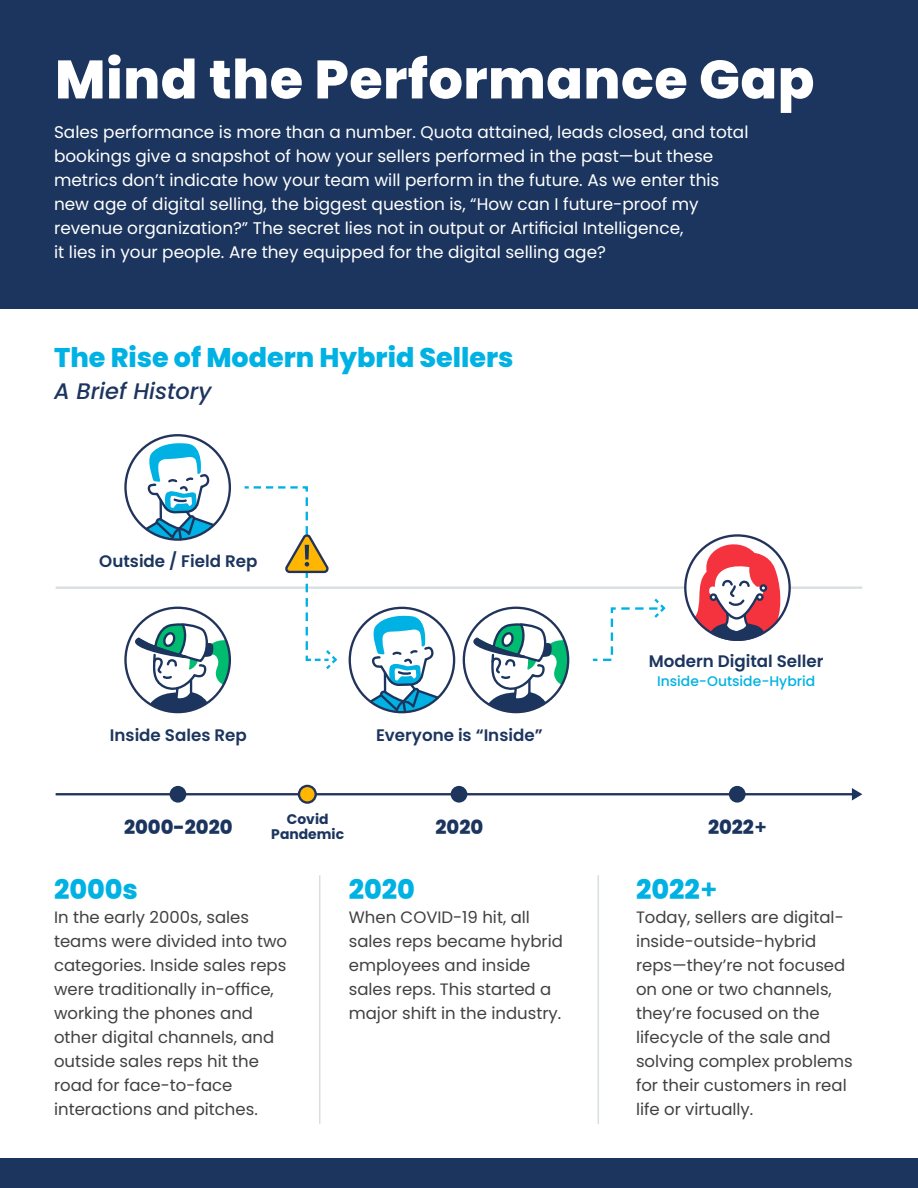
<style>
.page{position:relative;width:918px;height:1188px;background:#fff}
.page>*{position:absolute;margin:0;border:0;box-sizing:border-box;transform-origin:0 0}
.t1{font:800 54px "Poppins";letter-spacing:.01em;color:#fff}
.t2{font:800 27px "Poppins";color:#00b2e3}
.t3{font:italic 500 22.5px "Poppins";color:#1c355e}
.t4{font:800 19.5px "Poppins";color:#1c355e}
.t5{font:16.8px/24px "Poppins";color:#fff}
.t6{font:600 16.65px "Poppins";color:#1c355e}
.t7{font:16.5px/24px "Poppins";color:#414042}
.t8{font:500 13.95px "Poppins";color:#00b2e3}
.t9{font:700 13.95px/15.3px "Poppins";color:#1c355e;text-align:center}
.s1{font-weight:600}
</style>
<div class="page">
<div style="left:0;top:0;width:918px;height:309px;background:#1c355e"></div>
<div style="left:0;top:1158px;width:918px;height:30px;background:#1c355e"></div>
<hr style="left:56px;top:586px;width:806px;height:3px;background:#d8dfe1">
<svg style="left:126px;top:435px;width:104px;height:105px"></svg>
<svg style="left:126px;top:608px;width:104px;height:104px"></svg>
<svg style="left:135px;top:434px;width:95px;height:366px"></svg>
<div style="left:124px;top:607px;width:107px;height:106px;border:2px solid #22345b;border-radius:50%"></div>
<svg style="left:368px;top:586px;width:73px;height:210px"></svg>
<div style="left:349px;top:607px;width:106px;height:106px;border:2px solid #22345b;border-radius:50%"></div>
<svg style="left:464px;top:608px;width:104px;height:104px"></svg>
<svg style="left:474px;top:586px;width:95px;height:128px"></svg>
<div style="left:463px;top:607px;width:106px;height:106px;border:2px solid #22345b;border-radius:50%"></div>
<svg style="left:685px;top:535px;width:105px;height:105px"></svg>
<svg style="left:694px;top:535px;width:89px;height:106px"></svg>
<div style="left:760px;top:584px;width:7px;height:8px;border:2px solid #1c355e;border-radius:50%"></div>
<div style="left:684px;top:534px;width:107px;height:107px;border:2px solid #22345b;border-radius:50%"></div>
<svg style="left:592px;top:598px;width:74px;height:63px"></svg>
<div style="left:170px;top:786px;width:16px;height:17px;background:#1c355e;border-radius:50%"></div>
<div style="left:451px;top:786px;width:16px;height:17px;background:#1c355e;border-radius:50%"></div>
<div style="left:729px;top:786px;width:17px;height:17px;background:#1c355e;border-radius:50%"></div>
<hr style="left:56px;top:793px;width:796px;height:2px;background:#22345b">
<svg style="left:852px;top:788px;width:10px;height:12px"></svg>
<svg style="left:299px;top:786px;width:17px;height:17px"></svg>
<div style="left:298px;top:785px;width:19px;height:19px;border:2px solid #22345b;border-radius:50%"></div>
<svg style="left:245px;top:486px;width:94px;height:184px"></svg>
<hr style="left:319px;top:875px;width:1px;height:249px;background:#d8dfe1">
<hr style="left:598px;top:875px;width:1px;height:249px;background:#d8dfe1">
<p class="t1" style="left:55px;top:48px;width:761px">Mind the Performance Gap</p>
<p class="t5" style="left:54px;top:120px;width:696px">Sales performance is more than a number. Quota attained, leads closed, and total bookings give a snapshot of how your sellers performed in the past—but these metrics don’t indicate how your team will perform in the future. As we enter this new age of digital selling, the biggest question is, “How can I future-proof my revenue organization?” The secret lies not in output or Artificial Intelligence,<br>it lies in your people. Are they equipped for the digital selling age?</p>
<p class="t2" style="left:54px;top:342px;width:461px">The Rise of Modern Hybrid Sellers</p>
<p class="t3" style="left:54px;top:378px;width:159px">A Brief History</p>
<p class="t6" style="left:99px;top:551px;width:160px">Outside / Field Rep</p>
<p class="t6" style="left:110px;top:725px;width:138px">Inside Sales Rep</p>
<p class="t6" style="left:376px;top:725px;width:168px">Everyone is “Inside”</p>
<p class="t6" style="left:649px;top:651px;width:176px">Modern Digital Seller</p>
<p class="t8" style="left:657px;top:673px;width:160px">Inside-Outside-Hybrid</p>
<p class="t4" style="left:124px;top:816px;width:110px">2000-2020</p>
<p class="t9" style="left:271px;top:812px;width:74px">Covid<br>Pandemic</p>
<p class="t4" style="left:435px;top:816px;width:49px">2020</p>
<p class="t4" style="left:708px;top:816px;width:61px">2022<span class="s1">+</span></p>
<p class="t2" style="left:54px;top:874px;width:85px">2000s</p>
<p class="t7" style="left:54px;top:906px;width:235px">In the early 2000s, sales teams were divided into two categories. Inside sales reps were traditionally in-office, working the phones and other digital channels, and outside sales reps hit the road for face-to-face interactions and pitches.</p>
<p class="t2" style="left:349px;top:874px;width:68px">2020</p>
<p class="t7" style="left:349px;top:906px;width:216px">When COVID-19 hit, all sales reps became hybrid employees and inside sales reps. This started a major shift in the industry.</p>
<p class="t2" style="left:636px;top:874px;width:84px">2022<span class="s1">+</span></p>
<p class="t7" style="left:636px;top:906px;width:218px">Today, sellers are digital&shy;inside-outside-hybrid reps—they’re not focused on one or two channels, they’re focused on the lifecycle of the sale and solving complex problems for their customers in real life or virtually.</p>
</div>
